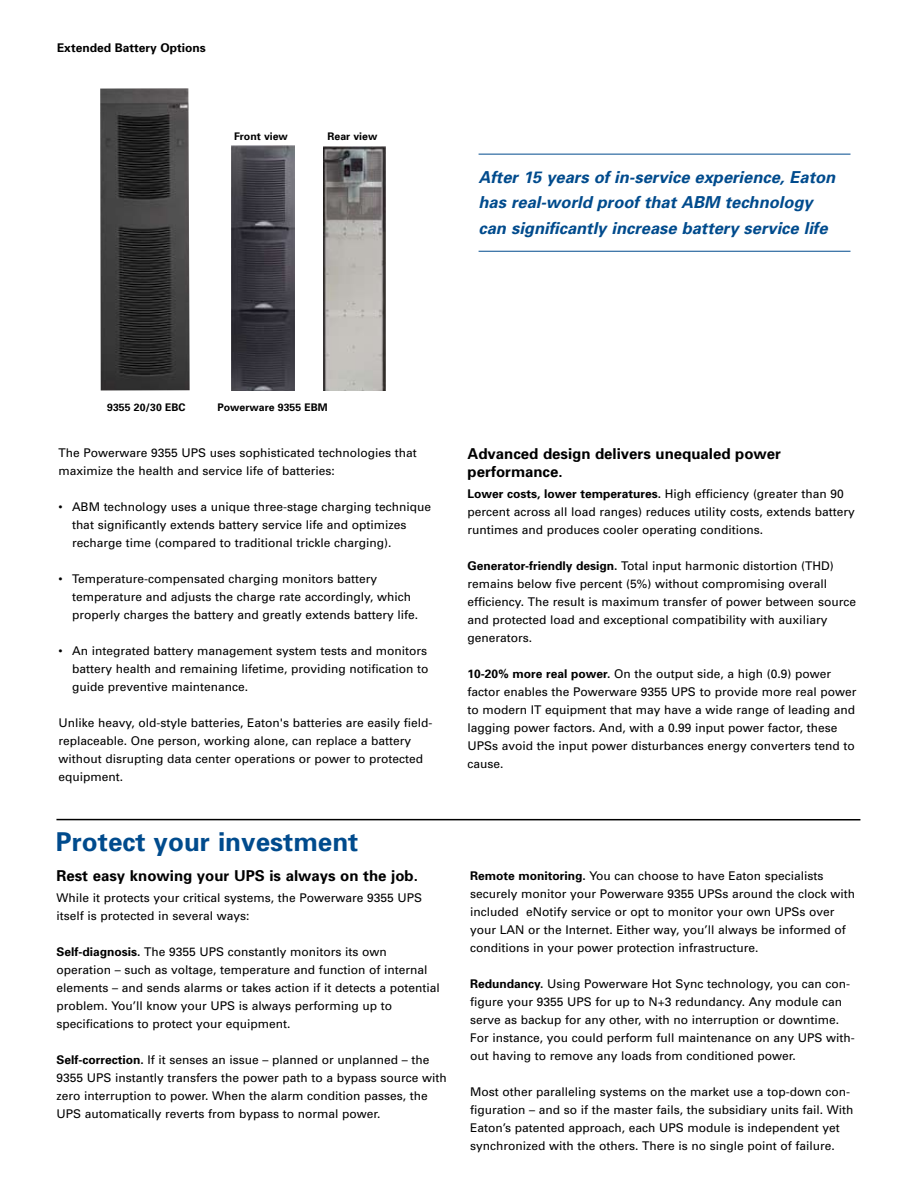
<style>
.page{position:relative;width:918px;height:1188px;background:#fff}
.page>*{position:absolute;margin:0;border:0;box-sizing:border-box;transform-origin:0 0}
.t1{font:700 25.95px "Univers";color:#004b8d}
.t2{font:italic 700 16.5px/25.5px "Univers";color:#004b8d}
.t3{font:700 15px/18px "Univers";color:#000}
.t4{font:12px/18px "Univers";color:#000}
.t5{font:700 12px "Univers";color:#000}
.t6{font:700 10.5px "Univers";color:#000}
.s1{font-weight:700}
</style>
<div class="page">
<hr style="left:479px;top:154px;width:371px;height:1px;background:#004b8d">
<hr style="left:479px;top:251px;width:371px;height:1px;background:#004b8d">
<hr style="left:56px;top:819px;width:804px;height:1px;background:#000">
<img style="left:231px;top:146px;width:64px;height:245px">
<img style="left:323px;top:147px;width:62px;height:244px">
<img style="left:100px;top:88px;width:90px;height:302px">
<p class="t5" style="left:57px;top:41px;width:150px">Extended Battery Options</p>
<p class="t6" style="left:234px;top:130px;width:55px">Front view</p>
<p class="t6" style="left:328px;top:130px;width:51px">Rear view</p>
<h2 class="t2" style="left:479px;top:164px;width:358px">After 15 years of in-service experience, Eaton has real-world proof that ABM technology can significantly increase battery service life</h2>
<p class="t6" style="left:107px;top:401px;width:80px">9355 20/30 EBC</p>
<p class="t6" style="left:217px;top:401px;width:112px">Powerware 9355 EBM</p>
<p class="t4" style="left:58px;top:444px;width:360px">The Powerware 9355 UPS uses sophisticated technologies that maximize the health and service life of batteries:</p>
<p class="t4" style="left:72px;top:498px;width:361px;text-indent:-14px">• ABM technology uses a unique three-stage charging technique that significantly extends battery service life and optimizes recharge time (compared to traditional trickle charging).</p>
<p class="t4" style="left:72px;top:570px;width:348px;text-indent:-14px">• Temperature-compensated charging monitors battery temperature and adjusts the charge rate accordingly, which properly charges the battery and greatly extends battery life.</p>
<p class="t4" style="left:72px;top:642px;width:358px;text-align:justify;text-indent:-14px">• An integrated battery management system tests and monitors battery health and remaining lifetime, providing notification to guide preventive maintenance.</p>
<p class="t4" style="left:58px;top:714px;width:376px">Unlike heavy, old-style batteries, Eaton's batteries are easily field&shy;replaceable. One person, working alone, can replace a battery without disrupting data center operations or power to protected equipment.</p>
<h1 class="t1" style="left:56px;top:826px;width:304px">Protect your investment</h1>
<p class="t3" style="left:56px;top:866px;width:363px">Rest easy knowing your UPS is always on the job.</p>
<p class="t4" style="left:56px;top:888px;width:367px">While it protects your critical systems, the Powerware 9355 UPS itself is protected in several ways:</p>
<p class="t4" style="left:56px;top:942px;width:385px"><span class="s1">Self-diagnosis.</span> The 9355 UPS constantly monitors its own operation – such as voltage, temperature and function of internal elements – and sends alarms or takes action if it detects a potential problem. You’ll know your UPS is always performing up to specifications to protect your equipment.</p>
<p class="t4" style="left:56px;top:1050px;width:392px"><span class="s1">Self-correction.</span> If it senses an issue – planned or unplanned – the 9355 UPS instantly transfers the power path to a bypass source with zero interruption to power. When the alarm condition passes, the UPS automatically reverts from bypass to normal power.</p>
<p class="t3" style="left:468px;top:445px;width:315px">Advanced design delivers unequaled power performance.</p>
<p class="t4" style="left:468px;top:484px;width:389px"><span class="s1">Lower costs, lower temperatures.</span> High efficiency (greater than 90 percent across all load ranges) reduces utility costs, extends battery runtimes and produces cooler operating conditions.</p>
<p class="t4" style="left:468px;top:556px;width:390px"><span class="s1">Generator-friendly design.</span> Total input harmonic distortion (THD) remains below five percent (5%) without compromising overall efficiency. The result is maximum transfer of power between source and protected load and exceptional compatibility with auxiliary generators.</p>
<p class="t4" style="left:468px;top:664px;width:390px"><span class="s1">10-20% more real power.</span> On the output side, a high (0.9) power factor enables the Powerware 9355 UPS to provide more real power to modern IT equipment that may have a wide range of leading and lagging power factors. And, with a 0.99 input power factor, these UPSs avoid the input power disturbances energy converters tend to cause.</p>
<p class="t4" style="left:470px;top:867px;width:387px"><span class="s1">Remote monitoring.</span> You can choose to have Eaton specialists securely monitor your Powerware 9355 UPSs around the clock with included eNotify service or opt to monitor your own UPSs over your LAN or the Internet. Either way, you’ll always be informed of conditions in your power protection infrastructure.</p>
<p class="t4" style="left:470px;top:975px;width:386px"><span class="s1">Redundancy.</span> Using Powerware Hot Sync technology, you can con&shy;figure your 9355 UPS for up to N+3 redundancy. Any module can serve as backup for any other, with no interruption or downtime.<br>For instance, you could perform full maintenance on any UPS with&shy;out having to remove any loads from conditioned power.</p>
<p class="t4" style="left:470px;top:1083px;width:385px">Most other paralleling systems on the market use a top-down con&shy;figuration – and so if the master fails, the subsidiary units fail. With Eaton’s patented approach, each UPS module is independent yet synchronized with the others. There is no single point of failure.</p>
</div>
